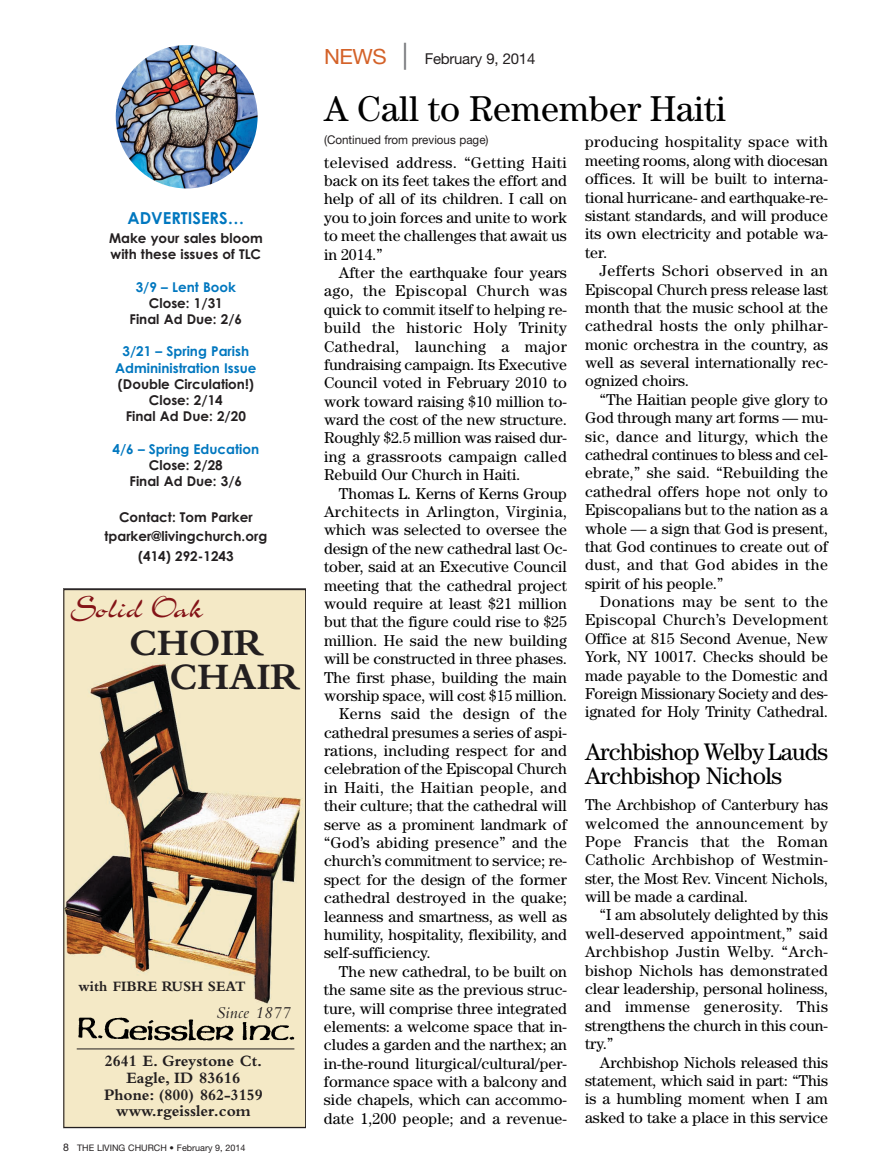
<style>
.page{position:relative;width:891px;height:1175px;background:#fff}
.page>*{position:absolute;margin:0;border:0;box-sizing:border-box;transform-origin:0 0}
.t1{font:38.85px/34.5px "Bembo Bold+FTOXLG";color:#231f20}
.t2{font:36px "Century";color:#000}
.t3{font:32.85px "Charme ICG+LYCNOO";color:#841317}
.t4{font:24px/24px "Century";letter-spacing:-.03em;color:#000}
.t5{font:17.4px "Bembo Italic+WYHGXN";letter-spacing:.025em;color:#231f20}
.t6{font:16.5px/16.6px "Bembo Bold+FTOXLG";color:#231f20;text-align:center}
.t7{font:700 16.5px "Century Gothic";color:#0077bf}
.t8{font:15.75px/18.5px "Century";color:#000;text-align:justify}
.t9{font:15.75px "Century";letter-spacing:.03em;color:#000}
.t10{font:15px "Helvetica Neue";letter-spacing:-.015em;color:#231f20}
.t11{font:15px "Bembo Bold+FTOXLG";color:#231f20}
.t12{font:700 13.5px/16.2px "Century Gothic";color:#231f20;text-align:center}
.t13{font:700 13.5px/16.2px "Century Gothic";color:#0077bf;text-align:center}
.t14{font:12px "Helvetica Neue";color:#231f20}
.t15{font:9px "Helvetica Neue";color:#231f20}
.s1{font-size:10.5px}
.s2{font-size:21px;color:#d46229}
.s3{font-size:27px;color:#76787b}
</style>
<div class="page">
<img style="left:65px;top:591px;width:239px;height:535px">
<div style="left:63px;top:589px;width:243px;height:539px;border:1px solid #231f20"></div>
<img style="left:74px;top:1014px;width:224px;height:32px">
<hr style="left:77px;top:1048px;width:217px;height:1px;background:#231f20">
<img style="left:116px;top:45px;width:142px;height:143px;border-radius:50%">
<p class="t7" style="left:127px;top:209px;width:118px">ADVERTISERS…</p>
<p class="t12" style="left:109px;top:230px;width:155px;text-align:left">Make your sales bloom with these issues of TLC</p>
<p class="t13" style="left:136px;top:279px;width:102px">3/9 – Lent Book</p>
<p class="t12" style="left:130px;top:295px;width:114px">Close: 1/31<br>Final Ad Due: 2/6</p>
<p class="t13" style="left:115px;top:344px;width:143px">3/21 – Spring Parish<br>Admininistration Issue</p>
<p class="t12" style="left:118px;top:376px;width:138px">(Double Circulation!)<br>Close: 2/14<br>Final Ad Due: 2/20</p>
<p class="t13" style="left:113px;top:441px;width:148px">4/6 – Spring Education</p>
<p class="t12" style="left:130px;top:457px;width:114px">Close: 2/28<br>Final Ad Due: 3/6</p>
<p class="t12" style="left:104px;top:507px;width:164px;line-height:19.5px">Contact: Tom Parker tparker@livingchurch.org (414) 292-1243</p>
<h3 class="t3" style="left:70px;top:586px;width:135px">Solid Oak</h3>
<h1 class="t1" style="left:170px;top:629px;width:132px;text-indent:-40px">CHOIR<br>CHAIR</h1>
<p class="t11" style="left:79px;top:980px;width:169px">with FIBRE RUSH SEAT</p>
<p class="t5" style="left:216px;top:1006px;width:76px">Since 1877</p>
<p class="t6" style="left:104px;top:1054px;width:160px">2641 E. Greystone Ct.<br>Eagle, ID 83616<br>Phone: (800) 862-3159 www.rgeissler.com</p>
<p class="t15" style="left:63px;top:1145px;width:184px"><span class="s1">8</span> THE LIVING CHURCH • February 9, 2014</p>
<p class="t10" style="left:324px;top:54px;width:213px"><span class="s2">NEWS</span> <span class="s3">|</span> February 9, 2014</p>
<h2 class="t2" style="left:324px;top:96px;width:404px">A Call to Remember Haiti</h2>
<p class="t14" style="left:324px;top:135px;width:166px">(Continued from previous page)</p>
<p class="t8" style="left:585px;top:134px;width:245px">producing hospitality space with meeting rooms, along with diocesan offices. It will be built to interna&shy;tional hurricane- and earthquake-re&shy;sistant standards, and will produce its own electricity and potable wa&shy;ter.</p>
<p class="t8" style="left:585px;top:263px;width:245px;text-indent:15px">Jefferts Schori observed in an Episcopal Church press release last month that the music school at the cathedral hosts the only philhar&shy;monic orchestra in the country, as well as several internationally rec&shy;ognized choirs.</p>
<p class="t8" style="left:585px;top:391px;width:245px;text-indent:15px">“The Haitian people give glory to God through many art forms — mu&shy;sic, dance and liturgy, which the cathedral continues to bless and cel&shy;ebrate,” she said. “Rebuilding the cathedral offers hope not only to Episcopalians but to the nation as a whole — a sign that God is present, that God continues to create out of dust, and that God abides in the spirit of his people.”</p>
<p class="t8" style="left:585px;top:594px;width:245px;text-indent:15px">Donations may be sent to the Episcopal Church’s Development Office at 815 Second Avenue, New York, NY 10017. Checks should be made payable to the Domestic and Foreign Missionary Society and des&shy;ignated for Holy Trinity Cathedral.</p>
<h3 class="t4" style="left:585px;top:741px;width:244px">Archbishop Welby Lauds<br>Archbishop Nichols</h3>
<p class="t8" style="left:585px;top:797px;width:245px">The Archbishop of Canterbury has welcomed the announcement by Pope Francis that the Roman Catholic Archbishop of Westmin&shy;ster, the Most Rev. Vincent Nichols, will be made a cardinal.</p>
<p class="t8" style="left:585px;top:907px;width:245px;text-indent:15px">“I am absolutely delighted by this well-deserved appointment,” said Archbishop Justin Welby. “Arch&shy;bishop Nichols has demonstrated clear leadership, personal holiness, and immense generosity. This strengthens the church in this coun&shy;try.”</p>
<p class="t8" style="left:585px;top:1054px;width:245px;text-indent:15px">Archbishop Nichols released this statement, which said in part: “This is a humbling moment when I am asked to take a place in this service</p>
<p class="t8" style="left:324px;top:154px;width:245px">televised address. “Getting Haiti back on its feet takes the effort and help of all of its children. I call on you to join forces and unite to work to meet the challenges that await us in 2014.”</p>
<p class="t8" style="left:324px;top:265px;width:245px;text-indent:15px">After the earthquake four years ago, the Episcopal Church was quick to commit itself to helping re&shy;build the historic Holy Trinity Cathedral, launching a major fundraising campaign. Its Executive Council voted in February 2010 to work toward raising $10 million to&shy;ward the cost of the new structure.<br>Roughly $2.5 million was raised dur&shy;ing a grassroots campaign called Rebuild Our Church in Haiti.</p>
<p class="t8" style="left:339px;top:485px;width:229px">Thomas L. Kerns of Kerns Group</p>
<p class="t9" style="left:324px;top:506px;width:245px">Architects in Arlington, Virginia,</p>
<p class="t8" style="left:324px;top:522px;width:244px">which was selected to oversee the</p>
<p class="t8" style="left:324px;top:540px;width:245px">design of the new cathedral last Oc-</p>
<p class="t8" style="left:324px;top:559px;width:245px">tober, said at an Executive Council</p>
<p class="t8" style="left:324px;top:577px;width:245px">meeting that the cathedral project</p>
<p class="t8" style="left:324px;top:596px;width:244px">would require at least $21 million</p>
<p class="t8" style="left:324px;top:614px;width:245px">but that the figure could rise to $25</p>
<p class="t8" style="left:324px;top:632px;width:245px">million. He said the new building</p>
<p class="t8" style="left:324px;top:651px;width:245px">will be constructed in three phases.</p>
<p class="t8" style="left:324px;top:669px;width:244px">The first phase, building the main</p>
<p class="t8" style="left:324px;top:687px;width:245px">worship space, will cost $15 million.</p>
<p class="t9" style="left:339px;top:708px;width:230px">Kerns said the design of the</p>
<p class="t8" style="left:324px;top:724px;width:245px">cathedral presumes a series of aspi-</p>
<p class="t8" style="left:324px;top:743px;width:244px">rations, including respect for and</p>
<p class="t8" style="left:324px;top:761px;width:244px">celebration of the Episcopal Church</p>
<p class="t9" style="left:324px;top:782px;width:244px">in Haiti, the Haitian people, and</p>
<p class="t8" style="left:324px;top:798px;width:245px">their culture; that the cathedral will</p>
<p class="t8" style="left:324px;top:816px;width:244px">serve as a prominent landmark of</p>
<p class="t8" style="left:324px;top:834px;width:244px">“God’s abiding presence” and the</p>
<p class="t8" style="left:324px;top:853px;width:244px">church’s commitment to service; re-</p>
<p class="t8" style="left:324px;top:871px;width:244px">spect for the design of the former</p>
<p class="t8" style="left:324px;top:890px;width:244px">cathedral destroyed in the quake;</p>
<p class="t8" style="left:324px;top:908px;width:245px">leanness and smartness, as well as</p>
<p class="t8" style="left:324px;top:926px;width:245px">humility, hospitality, flexibility, and</p>
<p class="t8" style="left:324px;top:945px;width:108px">self-sufficiency.</p>
<p class="t8" style="left:339px;top:963px;width:230px">The new cathedral, to be built on</p>
<p class="t8" style="left:324px;top:982px;width:245px">the same site as the previous struc-</p>
<p class="t8" style="left:324px;top:1000px;width:245px">ture, will comprise three integrated</p>
<p class="t8" style="left:324px;top:1018px;width:245px">elements: a welcome space that in-</p>
<p class="t8" style="left:324px;top:1037px;width:245px">cludes a garden and the narthex; an</p>
<p class="t8" style="left:324px;top:1055px;width:244px">in-the-round liturgical/cultural/per-</p>
<p class="t8" style="left:324px;top:1073px;width:245px">formance space with a balcony and</p>
<p class="t8" style="left:324px;top:1092px;width:245px">side chapels, which can accommo-</p>
<p class="t8" style="left:324px;top:1110px;width:245px">date 1,200 people; and a revenue-</p>
</div>
